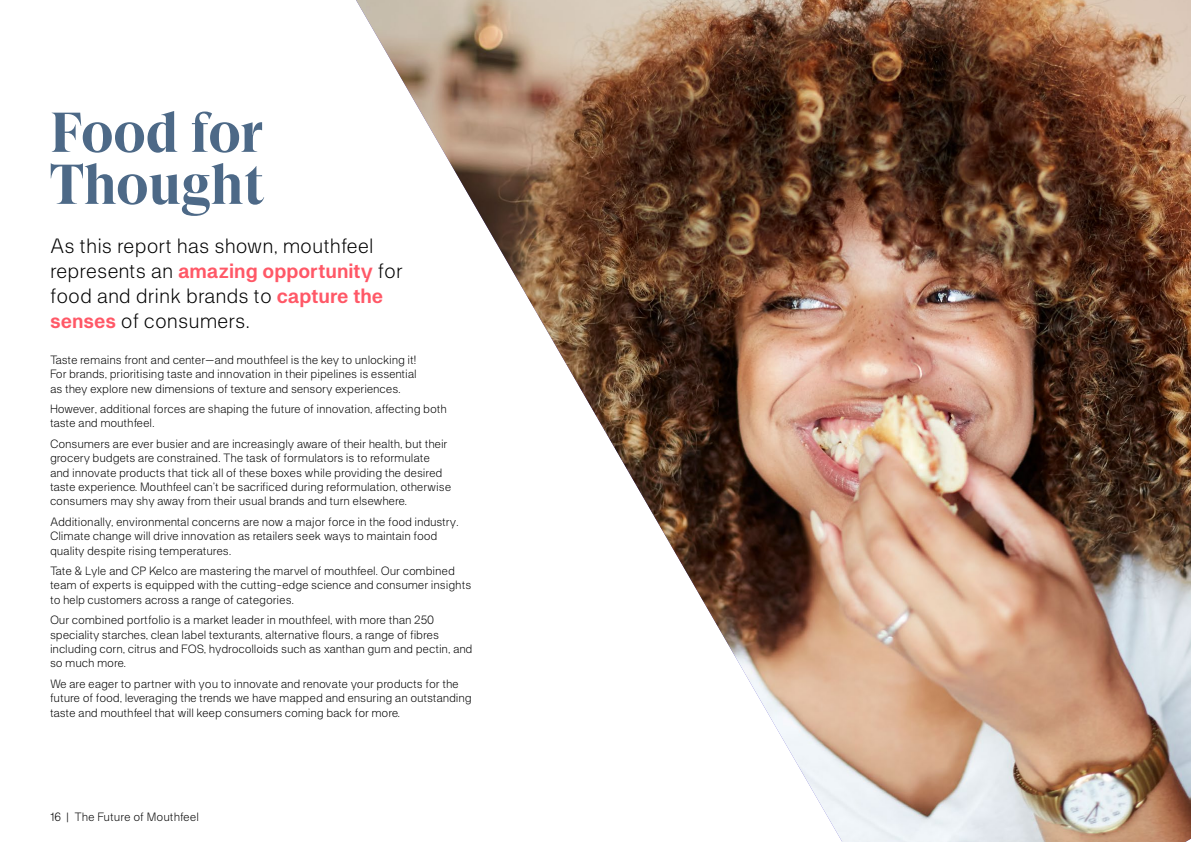
<style>
.page{position:relative;width:1191px;height:842px;background:#fff}
.page>*{position:absolute;margin:0;border:0;box-sizing:border-box;transform-origin:0 0}
.t1{font:700 56px/52px "GT Super Display";color:#4d6987}
.Intro_black_light{font:300 20.7px/24.8px "Amina";color:#000}
.body_black{font:300 12px/14.4px "Amina";letter-spacing:-.01em;color:#000}
.s1{font-weight:700;color:#ff5867}
</style>
<div class="page">
<img style="left:356px;top:0;width:835px;height:842px">
<p class="t1" style="left:50px;top:108px;width:216px">Food for<br>Thought</p>
<p class="Intro_black_light" style="left:50px;top:234px;width:354px">As this report has shown, mouthfeel represents an <span class="s1">amazing opportunity</span> for food and drink brands to <span class="s1">capture the senses</span> of consumers.</p>
<p class="body_black" style="left:50px;top:352px;width:368px;text-align:justify">Taste remains front and center—and mouthfeel is the key to unlocking it!<br>For brands, prioritising taste and innovation in their pipelines is essential as they explore new dimensions of texture and sensory experiences.</p>
<p class="body_black" style="left:50px;top:402px;width:398px">However, additional forces are shaping the future of innovation, affecting both taste and mouthfeel.</p>
<p class="body_black" style="left:50px;top:436px;width:403px">Consumers are ever busier and are increasingly aware of their health, but their grocery budgets are constrained. The task of formulators is to reformulate and innovate products that tick all of these boxes while providing the desired taste experience. Mouthfeel can’t be sacrificed during reformulation, otherwise consumers may shy away from their usual brands and turn elsewhere.</p>
<p class="body_black" style="left:50px;top:514px;width:410px">Additionally, environmental concerns are now a major force in the food industry.<br>Climate change will drive innovation as retailers seek ways to maintain food quality despite rising temperatures.</p>
<p class="body_black" style="left:50px;top:564px;width:423px">Tate &amp; Lyle and CP Kelco are mastering the marvel of mouthfeel. Our combined team of experts is equipped with the cutting-edge science and consumer insights to help customers across a range of categories.</p>
<p class="body_black" style="left:50px;top:613px;width:424px">Our combined portfolio is a market leader in mouthfeel, with more than 250 speciality starches, clean label texturants, alternative flours, a range of fibres including corn, citrus and FOS, hydrocolloids such as xanthan gum and pectin, and so much more.</p>
<p class="body_black" style="left:50px;top:676px;width:423px">We are eager to partner with you to innovate and renovate your products for the future of food, leveraging the trends we have mapped and ensuring an outstanding taste and mouthfeel that will keep consumers coming back for more.</p>
<p class="body_black" style="left:50px;top:809px;width:150px">16 | The Future of Mouthfeel</p>
</div>
